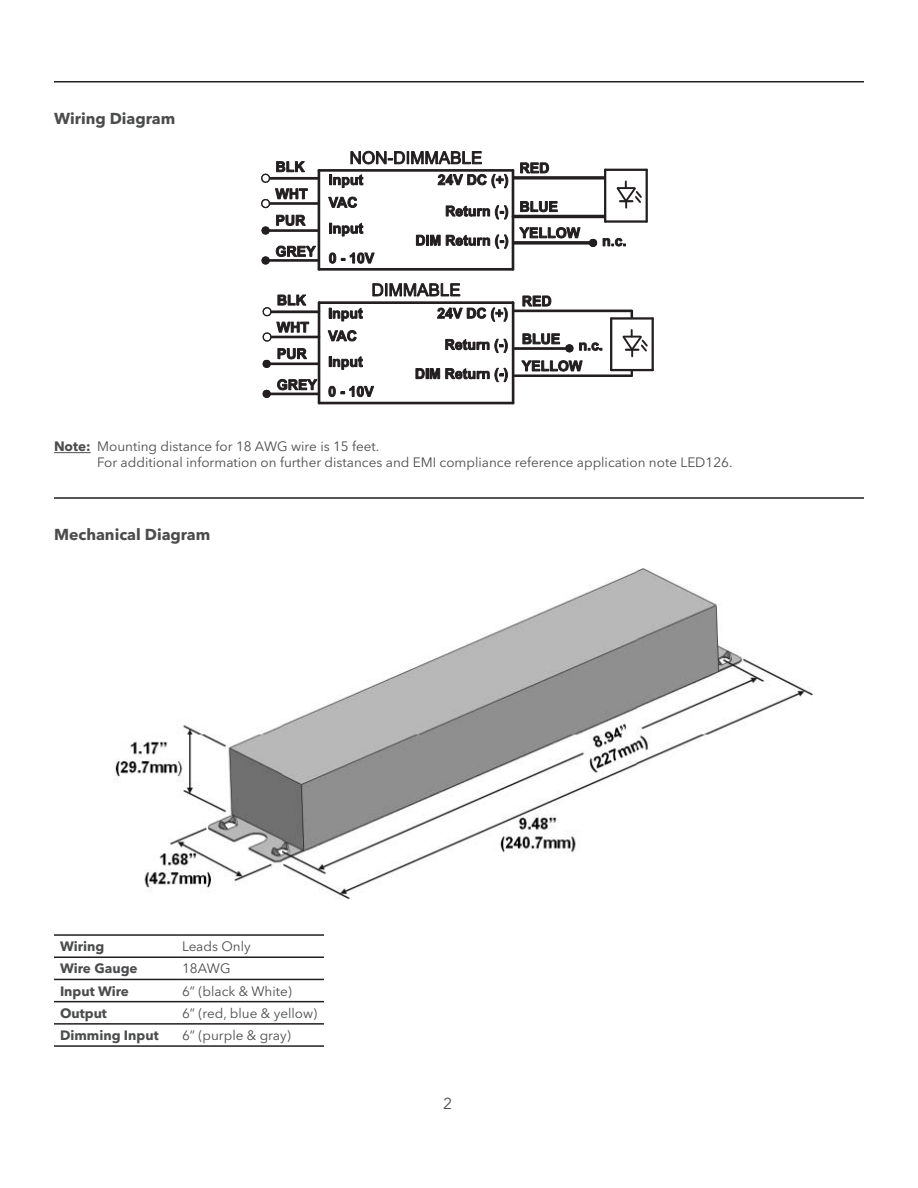
<style>
.page{position:relative;width:918px;height:1188px;background:#fff}
.page>*{position:absolute;margin:0;border:0;box-sizing:border-box;transform-origin:0 0}
.t1{font:700 15.75px "Avenir Next LT Pro";color:#4b4c4d}
.t2{font:15.75px "Avenir Next LT Pro";color:#4b4c4d}
.t3{font:13.5px/16.2px "Avenir Next LT Pro";color:#4b4c4d}
.t4{font:700 13.5px "Avenir Next LT Pro";color:#4b4c4d}
.s1{font-weight:700}
</style>
<div class="page">
<hr style="left:54px;top:81px;width:810px;height:1px;background:#231f20">
<hr style="left:54px;top:452px;width:37px;height:1px;background:#4b4c4d">
<hr style="left:54px;top:497px;width:810px;height:2px;background:#231f20">
<img style="left:113px;top:569px;width:700px;height:331px">
<hr style="left:319px;top:169px;width:194px;height:3px;background:#231f20">
<hr style="left:318px;top:170px;width:2px;height:99px;background:#231f20">
<hr style="left:319px;top:268px;width:194px;height:3px;background:#231f20">
<hr style="left:512px;top:170px;width:2px;height:99px;background:#231f20">
<svg style="left:329px;top:308px;width:34px;height:13px"></svg>
<svg style="left:328px;top:330px;width:28px;height:11px"></svg>
<svg style="left:329px;top:356px;width:34px;height:14px"></svg>
<svg style="left:329px;top:386px;width:45px;height:11px"></svg>
<svg style="left:437px;top:308px;width:71px;height:13px"></svg>
<svg style="left:446px;top:339px;width:43px;height:11px"></svg>
<svg style="left:495px;top:339px;width:13px;height:14px"></svg>
<svg style="left:416px;top:368px;width:24px;height:11px"></svg>
<svg style="left:446px;top:368px;width:43px;height:11px"></svg>
<svg style="left:495px;top:368px;width:13px;height:14px"></svg>
<hr style="left:319px;top:301px;width:194px;height:3px;background:#231f20">
<hr style="left:318px;top:303px;width:2px;height:100px;background:#231f20">
<hr style="left:319px;top:402px;width:194px;height:2px;background:#231f20">
<hr style="left:512px;top:303px;width:2px;height:100px;background:#231f20">
<hr style="left:271px;top:362px;width:48px;height:3px;background:#231f20">
<hr style="left:272px;top:336px;width:47px;height:2px;background:#231f20">
<hr style="left:271px;top:393px;width:47px;height:2px;background:#231f20">
<hr style="left:272px;top:310px;width:47px;height:3px;background:#231f20">
<hr style="left:514px;top:310px;width:118px;height:2px;background:#231f20">
<hr style="left:514px;top:374px;width:118px;height:3px;background:#231f20">
<hr style="left:515px;top:347px;width:50px;height:3px;background:#231f20">
<svg style="left:262px;top:295px;width:47px;height:73px"></svg>
<svg style="left:262px;top:379px;width:55px;height:19px"></svg>
<svg style="left:523px;top:296px;width:28px;height:10px"></svg>
<svg style="left:522px;top:360px;width:60px;height:11px"></svg>
<svg style="left:523px;top:334px;width:79px;height:19px"></svg>
<hr style="left:611px;top:317px;width:42px;height:3px;background:#231f20">
<hr style="left:610px;top:318px;width:2px;height:52px;background:#231f20">
<hr style="left:611px;top:369px;width:42px;height:2px;background:#231f20">
<hr style="left:652px;top:318px;width:2px;height:52px;background:#231f20">
<svg style="left:351px;top:151px;width:131px;height:13px"></svg>
<svg style="left:373px;top:284px;width:87px;height:12px"></svg>
<svg style="left:622px;top:330px;width:26px;height:26px"></svg>
<svg style="left:330px;top:175px;width:33px;height:13px"></svg>
<svg style="left:329px;top:197px;width:28px;height:11px"></svg>
<svg style="left:330px;top:223px;width:33px;height:13px"></svg>
<svg style="left:329px;top:253px;width:45px;height:10px"></svg>
<svg style="left:438px;top:174px;width:70px;height:14px"></svg>
<svg style="left:446px;top:206px;width:62px;height:13px"></svg>
<svg style="left:416px;top:235px;width:24px;height:10px"></svg>
<svg style="left:446px;top:235px;width:62px;height:13px"></svg>
<hr style="left:270px;top:229px;width:48px;height:3px;background:#231f20">
<hr style="left:270px;top:202px;width:48px;height:3px;background:#231f20">
<hr style="left:270px;top:259px;width:49px;height:3px;background:#231f20">
<hr style="left:270px;top:177px;width:48px;height:3px;background:#231f20">
<svg style="left:261px;top:162px;width:47px;height:47px"></svg>
<svg style="left:261px;top:215px;width:44px;height:20px"></svg>
<svg style="left:261px;top:246px;width:55px;height:19px"></svg>
<svg style="left:514px;top:241px;width:73px;height:4px"></svg>
<svg style="left:520px;top:163px;width:29px;height:10px"></svg>
<svg style="left:520px;top:201px;width:37px;height:11px"></svg>
<svg style="left:519px;top:227px;width:61px;height:11px"></svg>
<svg style="left:587px;top:237px;width:39px;height:10px"></svg>
<svg style="left:514px;top:176px;width:90px;height:4px"></svg>
<hr style="left:513px;top:215px;width:91px;height:3px;background:#231f20">
<hr style="left:605px;top:169px;width:42px;height:2px;background:#231f20">
<hr style="left:604px;top:170px;width:2px;height:52px;background:#231f20">
<hr style="left:605px;top:220px;width:42px;height:3px;background:#231f20">
<hr style="left:646px;top:170px;width:2px;height:52px;background:#231f20">
<svg style="left:616px;top:181px;width:26px;height:27px"></svg>
<hr style="left:54px;top:934px;width:122px;height:2px;background:#231f20">
<hr style="left:176px;top:934px;width:148px;height:2px;background:#231f20">
<hr style="left:54px;top:956px;width:122px;height:2px;background:#231f20">
<hr style="left:176px;top:956px;width:148px;height:2px;background:#231f20">
<hr style="left:54px;top:979px;width:122px;height:1px;background:#231f20">
<hr style="left:176px;top:979px;width:148px;height:1px;background:#231f20">
<hr style="left:54px;top:1001px;width:122px;height:1px;background:#231f20">
<hr style="left:176px;top:1001px;width:148px;height:1px;background:#231f20">
<hr style="left:54px;top:1023px;width:122px;height:2px;background:#231f20">
<hr style="left:176px;top:1023px;width:148px;height:2px;background:#231f20">
<hr style="left:54px;top:1045px;width:122px;height:2px;background:#231f20">
<hr style="left:176px;top:1045px;width:148px;height:2px;background:#231f20">
<p class="t1" style="left:54px;top:112px;width:123px">Wiring Diagram</p>
<p class="t3" style="left:97px;top:440px;width:637px;text-indent:-43px"><span class="s1">Note:</span> Mounting distance for 18 AWG wire is 15 feet.<br>For additional information on further distances and EMI compliance reference application note LED126.</p>
<p class="t1" style="left:54px;top:528px;width:158px">Mechanical Diagram</p>
<p class="t4" style="left:60px;top:941px;width:46px">Wiring</p>
<p class="t3" style="left:182px;top:940px;width:70px">Leads Only</p>
<p class="t4" style="left:60px;top:963px;width:79px">Wire Gauge</p>
<p class="t3" style="left:182px;top:962px;width:50px">18AWG</p>
<p class="t4" style="left:60px;top:985px;width:70px">Input Wire</p>
<p class="t3" style="left:182px;top:984px;width:111px">6” (black &amp; White)</p>
<p class="t4" style="left:60px;top:1007px;width:48px">Output</p>
<p class="t3" style="left:182px;top:1006px;width:137px">6” (red, blue &amp; yellow)</p>
<p class="t4" style="left:60px;top:1030px;width:100px">Dimming Input</p>
<p class="t3" style="left:182px;top:1028px;width:110px">6” (purple &amp; gray)</p>
<p class="t2" style="left:443px;top:1097px;width:11px">2</p>
</div>
